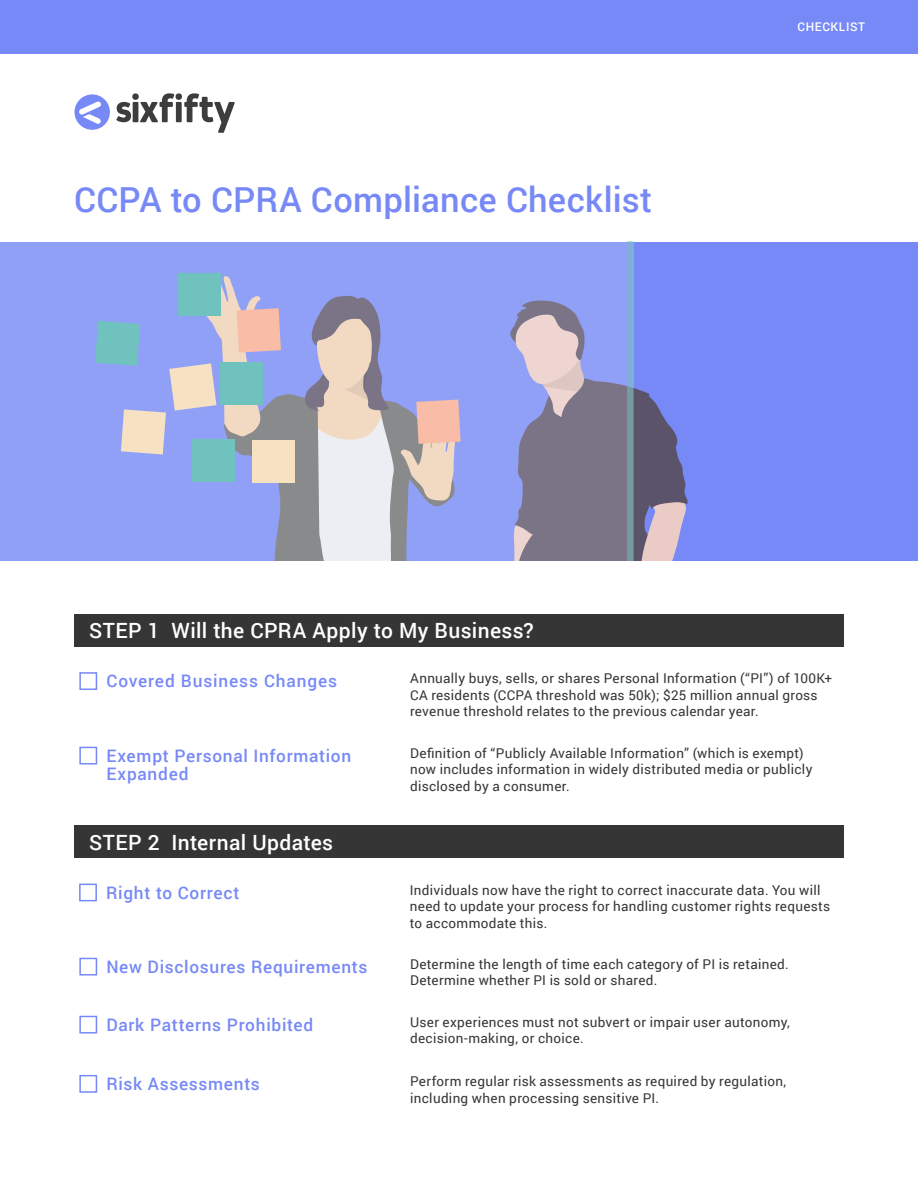
<style>
.page{position:relative;width:918px;height:1188px;background:#fff}
.page>*{position:absolute;margin:0;border:0;box-sizing:border-box;transform-origin:0 0}
.t1{font:500 34.5px "Roboto";letter-spacing:.01em;color:#7789f6}
.t2{font:500 21px "Roboto";letter-spacing:.02em;color:#fff}
.purple_quoter{font:500 17.25px/18.8px "Roboto";letter-spacing:.04em;color:#7789f6}
.Body{font:13.5px/16.5px "Roboto";letter-spacing:.02em;color:#353535}
.t3{font:500 12px "Roboto";letter-spacing:.05em;color:#fff}
</style>
<div class="page">
<div style="left:0;top:0;width:918px;height:54px;background:#7789f6"></div>
<svg style="left:75px;top:94px;width:35px;height:36px"></svg>
<svg style="left:116px;top:93px;width:119px;height:40px"></svg>
<div style="left:79px;top:672px;width:18px;height:18px;border:2px solid #7789f6"></div>
<div style="left:79px;top:747px;width:18px;height:18px;border:2px solid #7789f6"></div>
<div style="left:79px;top:884px;width:18px;height:17px;border:2px solid #7789f6"></div>
<div style="left:79px;top:958px;width:18px;height:18px;border:2px solid #7789f6"></div>
<div style="left:74px;top:826px;width:770px;height:32px;background:#353535"></div>
<div style="left:0;top:242px;width:918px;height:318px;background:#7789f6"></div>
<svg style="left:633px;top:300px;width:55px;height:260px"></svg>
<svg style="left:0;top:242px;width:628px;height:318px;background:#9099de"></svg>
<svg style="left:628px;top:242px;width:5px;height:318px;background:#7aa4bb"></svg>
<svg style="left:95px;top:273px;width:366px;height:287px;background:#a6adda"></svg>
<div style="left:252px;top:440px;width:42px;height:42px;background:#f6e1c3"></div>
<div style="left:179px;top:273px;width:42px;height:42px;background:#6fc2bd"></div>
<div style="left:74px;top:614px;width:770px;height:33px;background:#353535"></div>
<div style="left:79px;top:1016px;width:18px;height:18px;border:2px solid #7789f6"></div>
<div style="left:79px;top:1075px;width:18px;height:18px;border:2px solid #7789f6"></div>
<p class="t1" style="left:74px;top:175px;width:579px">CCPA to CPRA Compliance Checklist</p>
<p class="t3" style="left:797px;top:19px;width:69px">CHECKLIST</p>
<p class="t2" style="left:89px;top:616px;width:446px">STEP 1 Will the CPRA Apply to My Business?</p>
<p class="purple_quoter" style="left:106px;top:671px;width:232px">Covered Business Changes</p>
<p class="Body" style="left:410px;top:670px;width:423px">Annually buys, sells, or shares Personal Information (“PI”) of 100K+<br>CA residents (CCPA threshold was 50k); $25 million annual gross revenue threshold relates to the previous calendar year.</p>
<p class="purple_quoter" style="left:106px;top:746px;width:246px">Exempt Personal Information<br>Expanded</p>
<p class="Body" style="left:410px;top:744px;width:404px">Definition of “Publicly Available Information” (which is exempt) now includes information in widely distributed media or publicly disclosed by a consumer.</p>
<p class="t2" style="left:89px;top:827px;width:246px">STEP 2 Internal Updates</p>
<p class="purple_quoter" style="left:106px;top:882px;width:135px">Right to Correct</p>
<p class="Body" style="left:410px;top:881px;width:422px">Individuals now have the right to correct inaccurate data. You will need to update your process for handling customer rights requests to accommodate this.</p>
<p class="purple_quoter" style="left:106px;top:957px;width:263px">New Disclosures Requirements</p>
<p class="Body" style="left:410px;top:955px;width:380px">Determine the length of time each category of PI is retained.<br>Determine whether PI is sold or shared.</p>
<p class="purple_quoter" style="left:106px;top:1015px;width:208px">Dark Patterns Prohibited</p>
<p class="Body" style="left:410px;top:1013px;width:381px">User experiences must not subvert or impair user autonomy, decision-making, or choice.</p>
<p class="purple_quoter" style="left:106px;top:1074px;width:155px">Risk Assessments</p>
<p class="Body" style="left:410px;top:1072px;width:378px">Perform regular risk assessments as required by regulation, including when processing sensitive PI.</p>
</div>
